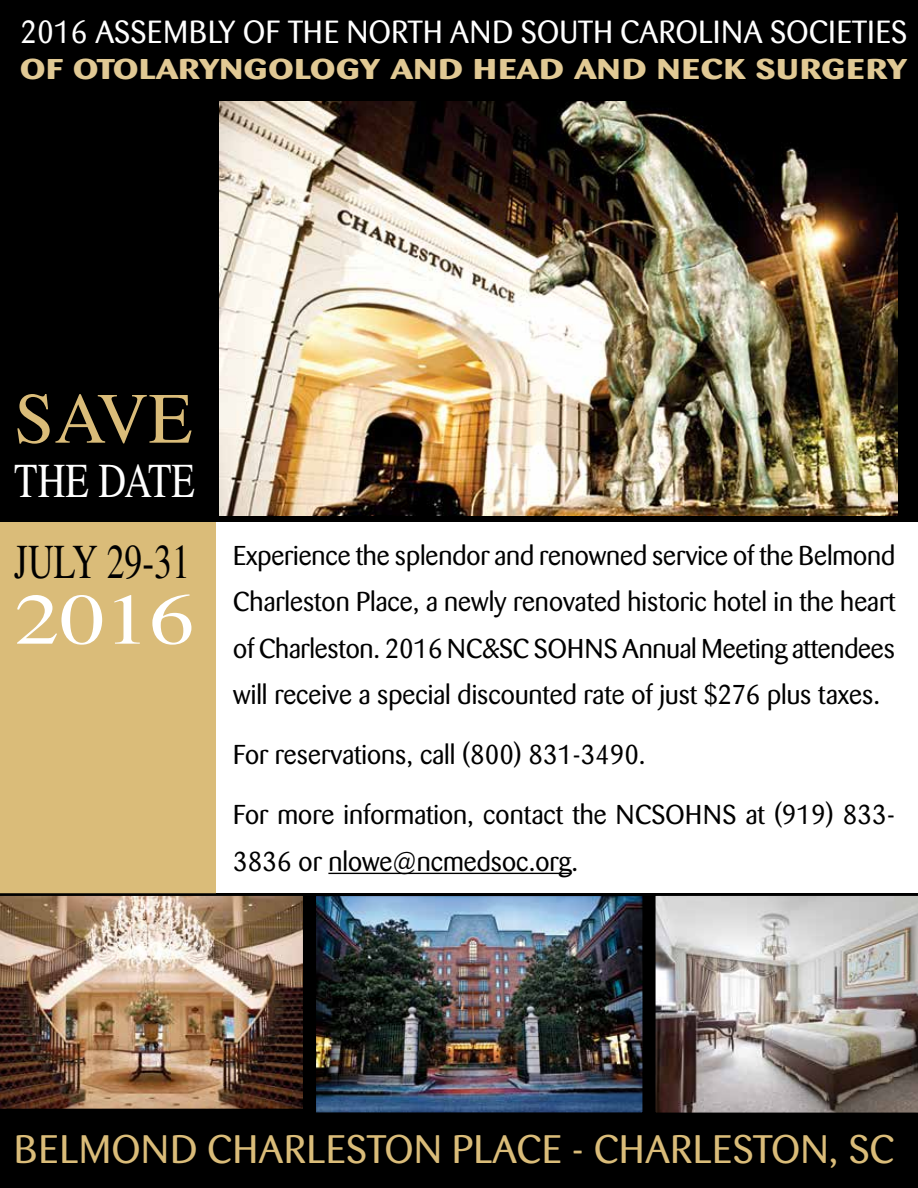
<style>
.page{position:relative;width:918px;height:1188px;background:#fff}
.page>*{position:absolute;margin:0;border:0;box-sizing:border-box;transform-origin:0 0}
.t1{font:72px "Times";color:#dabc79}
.t2{font:72px "Times";color:#fff;scale:1.25 1}
.t3{font:48.6px "Times";color:#000;scale:.73 1}
.t4{font:48.6px "Times";color:#fff;scale:.79 1}
.t5{font:39.3px "Barmeno";letter-spacing:.02em;color:#dabc79}
.t6{font:31.65px "Barmeno";letter-spacing:.02em;color:#fff}
.t7{font:700 28.35px "Barmeno";letter-spacing:.02em;color:#e1c994;scale:1.33 1}
.t8{font:27px/46.5px "Barmeno";color:#000;text-align:justify}
</style>
<div class="page">
<div style="left:0;top:893px;width:918px;height:295px;background:#000"></div>
<div style="left:0;top:0;width:215px;height:1079px;background:#dabc79"></div>
<div style="left:0;top:0;width:918px;height:522px;background:#000"></div>
<img style="left:0;top:893px;width:303px;height:216px">
<hr style="left:328px;top:873px;width:243px;height:1px;background:#000">
<img style="left:219px;top:102px;width:678px;height:414px">
<img style="left:317px;top:897px;width:324px;height:214px">
<div style="left:313px;top:893px;width:332px;height:222px;border:3px solid #000"></div>
<svg style="left:655px;top:895px;width:263px;height:218px;background:#a7a19e"></svg>
<p class="t6" style="left:20px;top:14px;width:889px">2016 ASSEMBLY OF THE NORTH AND SOUTH CAROLINA SOCIETIES</p>
<p class="t7" style="left:20px;top:52px;width:668px">OF OTOLARYNGOLOGY AND HEAD AND NECK SURGERY</p>
<h1 class="t1" style="left:14px;top:378px;width:180px">SAVE</h1>
<h2 class="t4" style="left:14px;top:453px;width:230px">THE DATE</h2>
<h2 class="t3" style="left:14px;top:534px;width:242px">JULY 29-31</h2>
<h1 class="t2" style="left:14px;top:579px;width:145px">2016</h1>
<p class="t8" style="left:233px;top:532px;width:664px">Experience the splendor and renowned service of the Belmond Charleston Place, a newly renovated historic hotel in the heart of Charleston. 2016 NC&amp;SC SOHNS Annual Meeting attendees will receive a special discounted rate of just $276 plus taxes.</p>
<p class="t8" style="left:233px;top:732px;width:414px">For reservations, call (800) 831-3490.</p>
<p class="t8" style="left:233px;top:792px;width:664px">For more information, contact the NCSOHNS at (919) 833-<br>3836 or nlowe@ncmedsoc.org.</p>
<h3 class="t5" style="left:14px;top:1127px;width:881px">BELMOND CHARLESTON PLACE - CHARLESTON, SC</h3>
</div>
